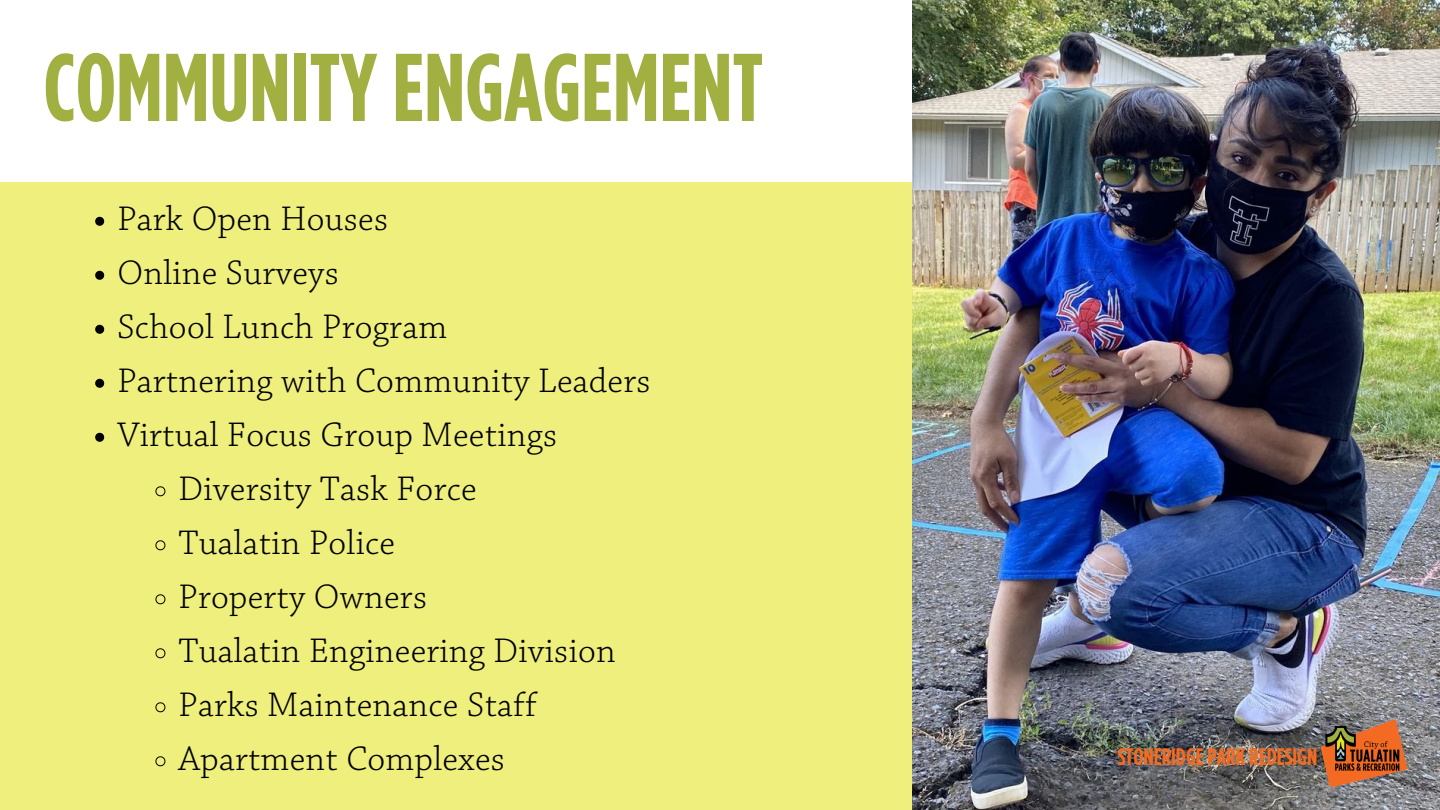
<style>
.page{position:relative;width:1440px;height:810px;background:#fff}
.page>*{position:absolute;margin:0;border:0;box-sizing:border-box;transform-origin:0 0}
.t1{font:700 96px "Gotham Condensed";color:#a1b041}
.t2{font:300 36px "Chaparral Pro";letter-spacing:.01em;color:#000}
.t3{font:700 24px "Gotham Condensed";color:#f36b22}
</style>
<div class="page">
<div style="left:0;top:183px;width:1440px;height:627px;background:#eeef7d"></div>
<svg style="left:95px;top:217px;width:9px;height:9px"></svg>
<svg style="left:95px;top:271px;width:9px;height:9px"></svg>
<svg style="left:95px;top:325px;width:9px;height:9px"></svg>
<svg style="left:95px;top:379px;width:9px;height:9px"></svg>
<svg style="left:95px;top:433px;width:9px;height:9px"></svg>
<svg style="left:155px;top:486px;width:11px;height:11px"></svg>
<svg style="left:155px;top:540px;width:11px;height:11px"></svg>
<svg style="left:155px;top:594px;width:11px;height:11px"></svg>
<svg style="left:155px;top:648px;width:11px;height:11px"></svg>
<svg style="left:155px;top:702px;width:11px;height:11px"></svg>
<svg style="left:155px;top:756px;width:11px;height:11px"></svg>
<img style="left:913px;top:0;width:527px;height:810px">
<svg style="left:1320px;top:719px;width:88px;height:69px;background:#9e7662"></svg>
<img style="left:1325px;top:724px;width:75px;height:48px">
<p class="t1" style="left:44px;top:44px;width:721px">COMMUNITY ENGAGEMENT</p>
<p class="t2" style="left:117px;top:203px;width:272px">Park Open Houses</p>
<p class="t2" style="left:117px;top:257px;width:223px">Online Surveys</p>
<p class="t2" style="left:117px;top:311px;width:331px">School Lunch Program</p>
<p class="t2" style="left:117px;top:365px;width:535px">Partnering with Community Leaders</p>
<p class="t2" style="left:117px;top:419px;width:441px">Virtual Focus Group Meetings</p>
<p class="t2" style="left:179px;top:473px;width:300px">Diversity Task Force</p>
<p class="t2" style="left:179px;top:527px;width:218px">Tualatin Police</p>
<p class="t2" style="left:179px;top:581px;width:250px">Property Owners</p>
<p class="t2" style="left:179px;top:635px;width:439px">Tualatin Engineering Division</p>
<p class="t2" style="left:179px;top:689px;width:360px">Parks Maintenance Staff</p>
<p class="t2" style="left:179px;top:743px;width:328px">Apartment Complexes</p>
<p class="t3" style="left:1118px;top:745px;width:201px">STONERIDGE PARK REDESIGN</p>
</div>
